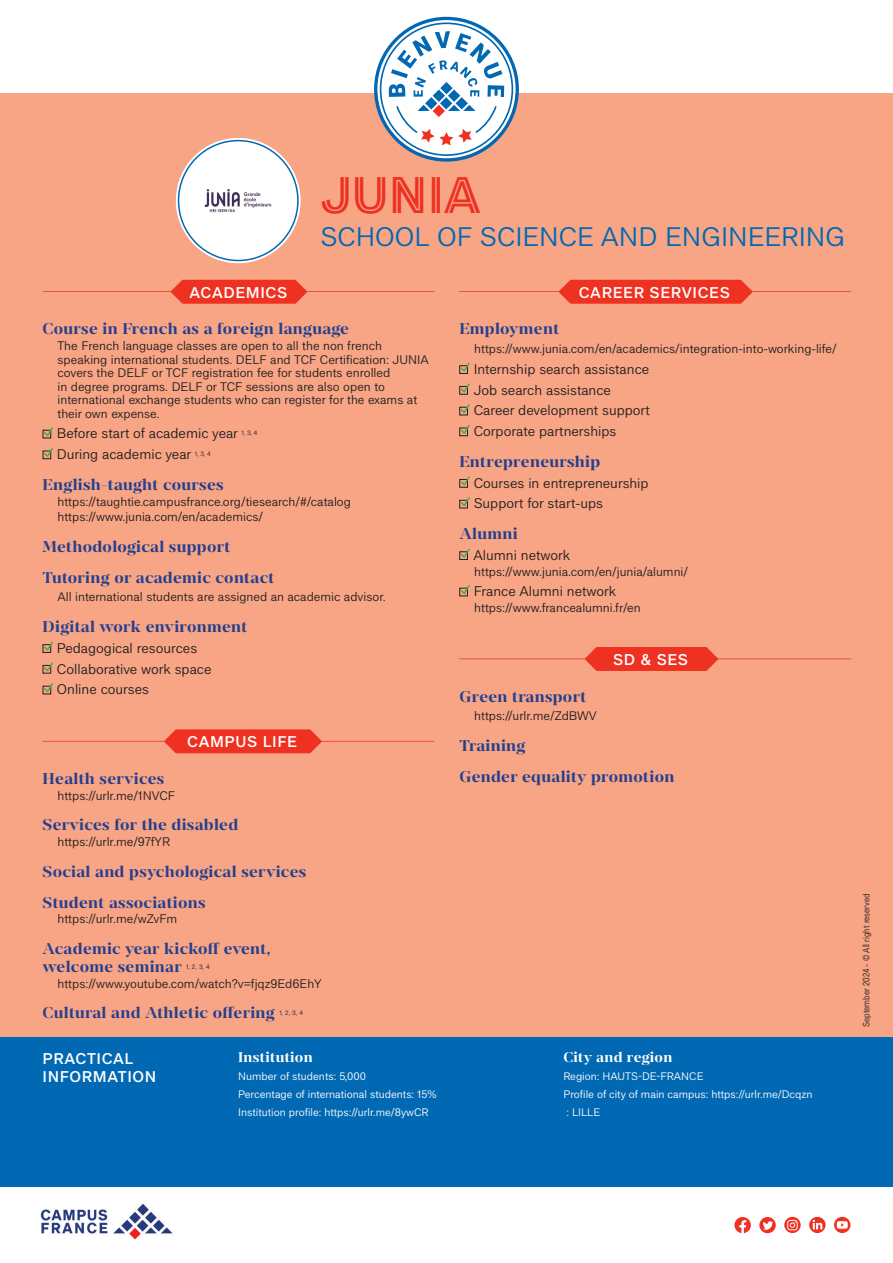
<style>
.page{position:relative;width:893px;height:1263px;background:#fff}
.page>*{position:absolute;margin:0;border:0;box-sizing:border-box;transform-origin:0 0}
.t1{font:49.5px "Campus France Inline";color:#ef3122}
.t2{font:25.8px "Campus France Sans";color:#0168b3}
.t3{font:700 15px/30.8px "Campus France Serif";letter-spacing:.02em;color:#253f8e}
.t4{font:700 15px/18px "Campus France Sans";letter-spacing:.04em;color:#fff}
.t5{font:13.5px/20.7px "Campus France Sans";color:#231f20}
.t6{font:700 13.5px "Campus France Serif";letter-spacing:.02em;color:#fff}
.t7{font:12px/13.5px "Campus France Sans";color:#231f20}
.t8{font:10.5px/17.7px "Campus France Sans";color:#fff}
.t9{font:9px "Campus France Sans";color:#231f20;scale:.85 1}
.t10{font:6.15px "Campus France Sans";color:#231f20}
</style>
<div class="page">
<div style="left:0;top:94px;width:893px;height:952px;background:#f7a585"></div>
<svg style="left:759px;top:1217px;width:17px;height:16px"></svg>
<svg style="left:834px;top:1217px;width:16px;height:16px"></svg>
<svg style="left:809px;top:1217px;width:16px;height:16px"></svg>
<svg style="left:734px;top:1217px;width:17px;height:16px"></svg>
<div style="left:0;top:1036px;width:893px;height:150px;background:#0168b3"></div>
<img style="left:40px;top:1204px;width:133px;height:36px">
<svg style="left:784px;top:1217px;width:17px;height:16px"></svg>
<svg style="left:787px;top:1220px;width:11px;height:10px"></svg>
<svg style="left:176px;top:138px;width:125px;height:125px"></svg>
<svg style="left:374px;top:17px;width:145px;height:145px"></svg>
<div style="left:198px;top:160px;width:81px;height:81px;background:#fff"></div>
<img style="left:204px;top:189px;width:68px;height:24px">
<svg style="left:43px;top:280px;width:391px;height:24px"></svg>
<svg style="left:43px;top:427px;width:10px;height:11px"></svg>
<svg style="left:43px;top:448px;width:10px;height:11px"></svg>
<div style="left:43px;top:644px;width:8px;height:9px;border:1px solid #231f20"></div>
<svg style="left:43px;top:641px;width:10px;height:11px"></svg>
<svg style="left:43px;top:662px;width:10px;height:11px"></svg>
<svg style="left:43px;top:683px;width:10px;height:11px"></svg>
<svg style="left:43px;top:729px;width:391px;height:24px"></svg>
<svg style="left:459px;top:280px;width:392px;height:24px"></svg>
<div style="left:459px;top:365px;width:9px;height:9px;border:1px solid #231f20"></div>
<svg style="left:459px;top:362px;width:11px;height:11px"></svg>
<div style="left:459px;top:386px;width:9px;height:9px;border:1px solid #231f20"></div>
<svg style="left:459px;top:383px;width:11px;height:11px"></svg>
<svg style="left:459px;top:404px;width:11px;height:11px"></svg>
<svg style="left:459px;top:425px;width:11px;height:11px"></svg>
<div style="left:459px;top:479px;width:9px;height:9px;border:1px solid #231f20"></div>
<svg style="left:459px;top:476px;width:11px;height:11px"></svg>
<svg style="left:459px;top:497px;width:11px;height:11px"></svg>
<div style="left:459px;top:551px;width:9px;height:9px;border:1px solid #231f20"></div>
<svg style="left:459px;top:548px;width:11px;height:11px"></svg>
<svg style="left:459px;top:585px;width:11px;height:11px"></svg>
<svg style="left:459px;top:647px;width:392px;height:24px"></svg>
<h1 class="t1" style="left:320px;top:156px;width:162px">JUNIA</h1>
<h2 class="t2" style="left:320px;top:219px;width:526px">SCHOOL OF SCIENCE AND ENGINEERING</h2>
<p class="t4" style="left:190px;top:282px;width:99px">ACADEMICS</p>
<p class="t3" style="left:43px;top:314px;width:308px">Course in French as a foreign language</p>
<p class="t7" style="left:57px;top:338px;width:373px">The French language classes are open to all the non french speaking international students. DELF and TCF Certification: JUNIA covers the DELF or TCF registration fee for students enrolled<br>in degree programs. DELF or TCF sessions are also open to international exchange students who can register for the exams at their own expense.</p>
<p class="t5" style="left:57px;top:423px;width:202px">Before start of academic year <sup>1,</sup> <sup>3,</sup> <sup>4<br></sup>During academic year <sup>1,</sup> <sup>3,</sup> <sup>4</sup></p>
<p class="t3" style="left:43px;top:470px;width:183px">English-taught courses</p>
<p class="t7" style="left:57px;top:493px;width:295px;line-height:15.6px">https://taughtie.campusfrance.org/tiesearch/#/catalog https://www.junia.com/en/academics/</p>
<p class="t3" style="left:43px;top:532px;width:233px">Methodological support<br>Tutoring or academic contact</p>
<p class="t7" style="left:57px;top:590px;width:330px">All international students are assigned an academic advisor.</p>
<p class="t3" style="left:43px;top:612px;width:206px">Digital work environment</p>
<p class="t5" style="left:57px;top:637px;width:156px">Pedagogical resources<br>Collaborative work space<br>Online courses</p>
<p class="t4" style="left:187px;top:732px;width:111px">CAMPUS LIFE</p>
<p class="t3" style="left:43px;top:764px;width:123px">Health services</p>
<p class="t7" style="left:57px;top:788px;width:119px">https://urlr.me/1NVCF</p>
<p class="t3" style="left:43px;top:810px;width:197px">Services for the disabled</p>
<p class="t7" style="left:57px;top:834px;width:114px">https://urlr.me/97fYR</p>
<p class="t3" style="left:43px;top:856px;width:265px">Social and psychological services<br>Student associations</p>
<p class="t7" style="left:57px;top:912px;width:121px">https://urlr.me/wZvFm</p>
<p class="t3" style="left:43px;top:940px;width:229px;line-height:18px">Academic year kickoff event, welcome seminar</p>
<p class="t10" style="left:186px;top:962px;width:25px">1, 2, 3, 4</p>
<p class="t7" style="left:57px;top:976px;width:266px">https://www.youtube.com/watch?v=fjqz9Ed6EhY</p>
<p class="t3" style="left:43px;top:998px;width:234px">Cultural and Athletic offering</p>
<p class="t10" style="left:279px;top:1008px;width:25px">1, 2, 3, 4</p>
<p class="t4" style="left:43px;top:1048px;width:115px">PRACTICAL<br>INFORMATION</p>
<p class="t6" style="left:238px;top:1048px;width:76px">Institution</p>
<p class="t8" style="left:238px;top:1067px;width:200px">Number of students: 5,000<br>Percentage of international students: 15%<br>Institution profile: https://urlr.me/8ywCR</p>
<p class="t4" style="left:579px;top:282px;width:153px">CAREER SERVICES</p>
<p class="t3" style="left:459px;top:314px;width:101px">Employment</p>
<p class="t7" style="left:474px;top:341px;width:364px">https://www.junia.com/en/academics/integration-into-working-life/</p>
<p class="t5" style="left:474px;top:358px;width:178px">Internship search assistance<br>Job search assistance<br>Career development support<br>Corporate partnerships</p>
<p class="t3" style="left:459px;top:447px;width:142px">Entrepreneurship</p>
<p class="t5" style="left:474px;top:472px;width:176px">Courses in entrepreneurship<br>Support for start-ups</p>
<p class="t3" style="left:459px;top:519px;width:60px">Alumni</p>
<p class="t5" style="left:473px;top:544px;width:98px">Alumni network</p>
<p class="t7" style="left:474px;top:564px;width:215px">https://www.junia.com/en/junia/alumni/</p>
<p class="t5" style="left:474px;top:580px;width:144px">France Alumni network</p>
<p class="t7" style="left:474px;top:600px;width:168px">https://www.francealumni.fr/en</p>
<p class="t4" style="left:613px;top:650px;width:76px">SD &amp; SES</p>
<p class="t3" style="left:459px;top:681px;width:128px">Green transport</p>
<p class="t7" style="left:474px;top:709px;width:124px">https://urlr.me/ZdBWV</p>
<p class="t3" style="left:459px;top:731px;width:217px">Training<br>Gender equality promotion</p>
<p class="t6" style="left:563px;top:1048px;width:110px">City and region</p>
<p class="t8" style="left:563px;top:1067px;width:251px">Region: HAUTS-DE-FRANCE<br>Profile of city of main campus: https://urlr.me/Dcqzn : LILLE</p>
<p class="t9" style="left:860px;top:1027px;width:159px;rotate:-90deg">September 2024 - © All right reserved</p>
</div>
